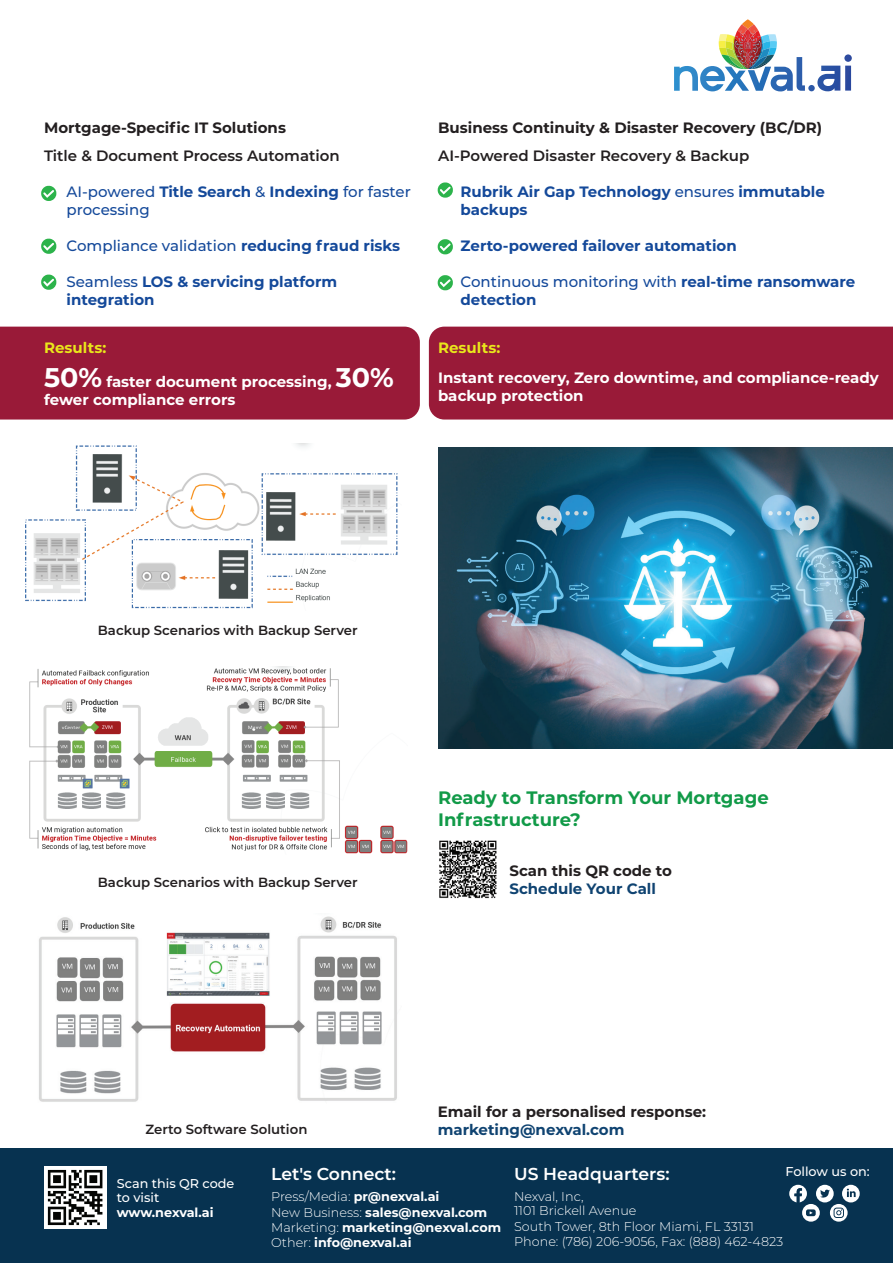
<style>
.page{position:relative;width:893px;height:1263px;background:#fff}
.page>*{position:absolute;margin:0;border:0;box-sizing:border-box;transform-origin:0 0}
.t1{font:700 18px/21.6px "Montserrat";color:#119a48}
.t2{font:600 17.25px "Montserrat";color:#fff}
.t3{font:700 15px/18px "Montserrat";color:#14499a}
.t4{font:700 15px "Montserrat";color:#231f20}
.t5{font:700 15px/18px "Montserrat";color:#fff}
.t6{font:500 15px/18px "Montserrat";color:#14499a}
.t7{font:600 15px "Montserrat";color:#231f20}
.t8{font:700 15px "Montserrat";color:#0f4371}
.t9{font:700 15px "Montserrat";color:#e9e71b}
.t10{font:600 13.2px "Montserrat";color:#231f20}
.t11{font:700 12.75px/15.3px "Montserrat";color:#fff}
.t12{font:300 12.75px/14.1px "Montserrat";color:#fff}
.t13{font:500 12.75px/14.1px "Montserrat";color:#fff}
.s1{font-weight:700}
.s2{font-weight:500}
.s3{font-size:27px}
.s4{font-weight:300}
</style>
<div class="page">
<div style="left:0;top:327px;width:420px;height:92px;background:#991a38"></div>
<div style="left:429px;top:327px;width:464px;height:92px;background:#991a38"></div>
<svg style="left:674px;top:19px;width:178px;height:72px"></svg>
<svg style="left:41px;top:186px;width:15px;height:15px"></svg>
<svg style="left:41px;top:239px;width:15px;height:15px"></svg>
<svg style="left:41px;top:274px;width:15px;height:16px"></svg>
<svg style="left:438px;top:182px;width:15px;height:16px"></svg>
<svg style="left:438px;top:239px;width:15px;height:15px"></svg>
<svg style="left:438px;top:275px;width:15px;height:15px"></svg>
<div style="left:0;top:1149px;width:893px;height:114px;background:#073250"></div>
<div style="left:816px;top:1185px;width:18px;height:17px;background:#fff;border-radius:50%"></div>
<svg style="left:820px;top:1189px;width:10px;height:9px"></svg>
<div style="left:830px;top:1204px;width:18px;height:17px;background:#fff;border-radius:50%"></div>
<svg style="left:834px;top:1207px;width:10px;height:11px"></svg>
<svg style="left:789px;top:1185px;width:18px;height:17px"></svg>
<div style="left:802px;top:1204px;width:18px;height:17px;background:#fff;border-radius:50%"></div>
<svg style="left:806px;top:1209px;width:10px;height:7px"></svg>
<div style="left:842px;top:1185px;width:18px;height:17px;background:#fff;border-radius:50%"></div>
<svg style="left:847px;top:1188px;width:9px;height:9px"></svg>
<img style="left:44px;top:1167px;width:63px;height:62px">
<img style="left:439px;top:840px;width:58px;height:59px">
<img style="left:25px;top:444px;width:373px;height:165px">
<img style="left:29px;top:666px;width:378px;height:188px">
<img style="left:39px;top:916px;width:358px;height:186px">
<img style="left:438px;top:448px;width:455px;height:300px">
<svg style="left:62px;top:729px;width:19px;height:1px"></svg>
<svg style="left:245px;top:729px;width:19px;height:1px"></svg>
<p class="t4" style="left:44px;top:116px;width:243px">Mortgage-Specific IT Solutions</p>
<p class="t7" style="left:44px;top:145px;width:297px">Title &amp; Document Process Automation</p>
<p class="t6" style="left:67px;top:182px;width:346px">AI-powered <span class="s1">Title Search</span> &amp; <span class="s1">Indexing</span> for faster processing</p>
<p class="t6" style="left:67px;top:236px;width:335px">Compliance validation <span class="s1">reducing fraud risks</span></p>
<p class="t3" style="left:67px;top:272px;width:272px"><span class="s2">Seamless</span> LOS &amp; servicing platform integration</p>
<p class="t9" style="left:44px;top:337px;width:64px">Results:</p>
<p class="t5" style="left:44px;top:372px;width:351px"><span class="s3">50%</span> faster document processing, <span class="s3">30% </span>fewer compliance errors</p>
<p class="t4" style="left:438px;top:116px;width:386px">Business Continuity &amp; Disaster Recovery (BC/DR)</p>
<p class="t7" style="left:438px;top:145px;width:313px">AI-Powered Disaster Recovery &amp; Backup</p>
<p class="t3" style="left:461px;top:182px;width:366px">Rubrik Air Gap Technology <span class="s2">ensures</span> immutable backups</p>
<p class="t3" style="left:461px;top:236px;width:278px">Zerto-powered failover automation</p>
<p class="t3" style="left:461px;top:272px;width:396px"><span class="s2">Continuous monitoring with</span> real-time ransomware detection</p>
<p class="t9" style="left:438px;top:337px;width:64px">Results:</p>
<p class="t5" style="left:438px;top:368px;width:442px">Instant recovery, Zero downtime, and compliance-ready backup protection</p>
<p class="t10" style="left:98px;top:621px;width:261px">Backup Scenarios with Backup Server</p>
<p class="t10" style="left:98px;top:873px;width:261px">Backup Scenarios with Backup Server</p>
<p class="t1" style="left:438px;top:786px;width:332px">Ready to Transform Your Mortgage<br>Infrastructure?</p>
<p class="t4" style="left:509px;top:860px;width:164px">Scan this QR code to</p>
<p class="t8" style="left:509px;top:878px;width:148px">Schedule Your Call</p>
<p class="t10" style="left:145px;top:1120px;width:163px">Zerto Software Solution</p>
<p class="t4" style="left:438px;top:1101px;width:270px">Email for a personalised response:</p>
<p class="t8" style="left:438px;top:1119px;width:188px">marketing@nexval.com</p>
<p class="t13" style="left:117px;top:1177px;width:119px">Scan this QR code to visit</p>
<p class="t11" style="left:117px;top:1205px;width:98px">www.nexval.ai</p>
<p class="t2" style="left:271px;top:1161px;width:126px">Let's Connect:</p>
<p class="t11" style="left:271px;top:1188px;width:231px"><span class="s4">Press/Media:</span> pr@nexval.ai<br><span class="s4">New Business:</span> sales@nexval.com<br><span class="s4">Marketing:</span> marketing@nexval.com<br><span class="s4">Other:</span> info@nexval.ai</p>
<p class="t13" style="left:785px;top:1166px;width:86px">Follow us on:</p>
<p class="t2" style="left:514px;top:1161px;width:157px">US Headquarters:</p>
<p class="t12" style="left:514px;top:1189px;width:124px">Nexval, Inc,<br>1101 Brickell Avenue</p>
<p class="t12" style="left:514px;top:1218px;width:271px;line-height:15.3px">South Tower, 8th Floor Miami, FL 33131<br>Phone: (786) 206-9056, Fax: (888) 462-4823</p>
</div>
